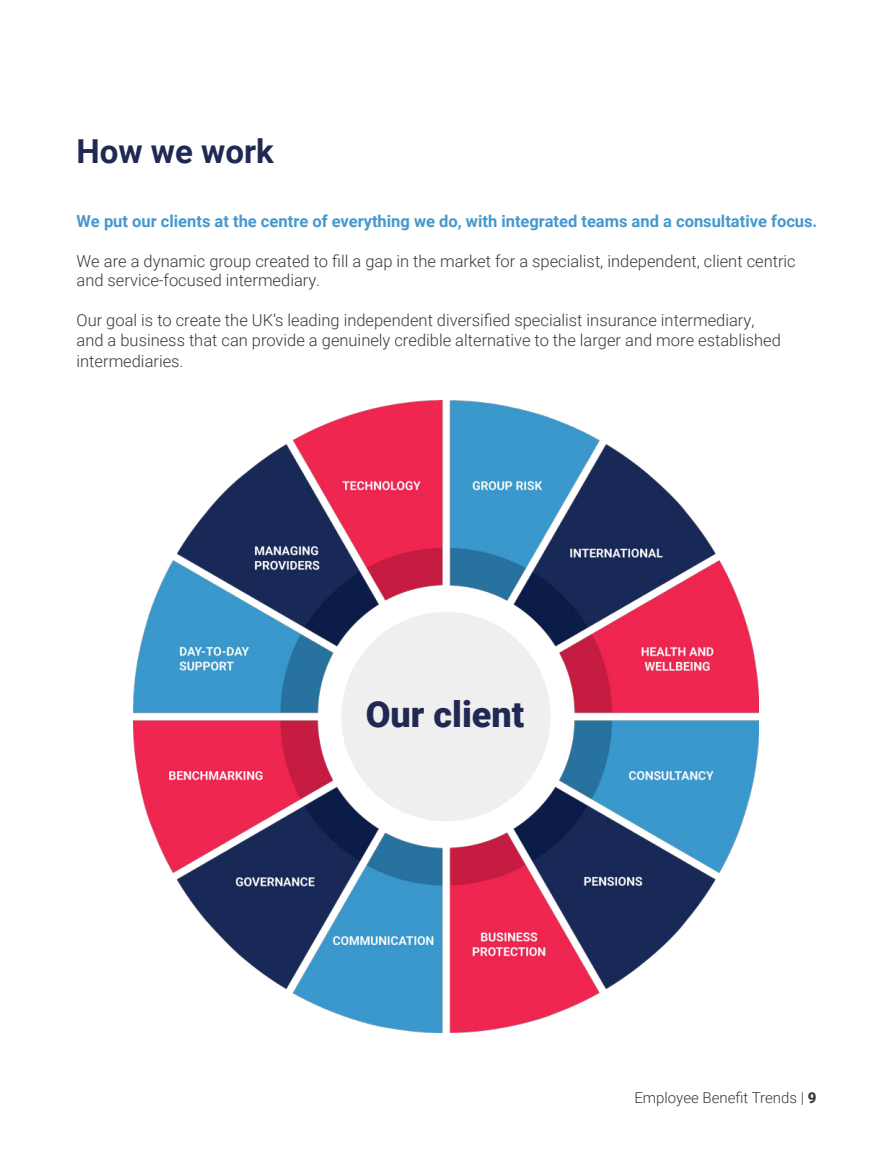
<style>
.page{position:relative;width:893px;height:1170px;background:#fff}
.page>*{position:absolute;margin:0;border:0;box-sizing:border-box;transform-origin:0 0}
.t1{font:900 36px "Roboto";color:#212953}
.t2{font:700 33px "Roboto";color:#1f2954}
.t3{font:300 16.5px/19.8px "Roboto";color:#363a3b}
.t4{font:700 16.5px "Roboto";color:#4598ce}
.t5{font:300 15px "Roboto";color:#363a3b}
.s1{font-weight:900}
</style>
<div class="page">
<img style="left:133px;top:401px;width:626px;height:631px">
<div style="left:341px;top:612px;width:210px;height:209px;background:#efefef;border-radius:50%"></div>
<h2 class="t2" style="left:77px;top:129px;width:199px">How we work</h2>
<p class="t4" style="left:77px;top:209px;width:742px">We put our clients at the centre of everything we do, with integrated teams and a consultative focus.</p>
<p class="t3" style="left:77px;top:250px;width:721px">We are a dynamic group created to fill a gap in the market for a specialist, independent, client centric and service-focused intermediary.</p>
<p class="t3" style="left:77px;top:309px;width:706px">Our goal is to create the UK’s leading independent diversified specialist insurance intermediary, and a business that can provide a genuinely credible alternative to the larger and more established</p>
<p class="t3" style="left:77px;top:351px;width:109px">intermediaries.</p>
<h1 class="t1" style="left:366px;top:700px;width:160px">Our client</h1>
<p class="t5" style="left:634px;top:1086px;width:184px">Employee Benefit Trends | <span class="s1">9</span></p>
</div>
